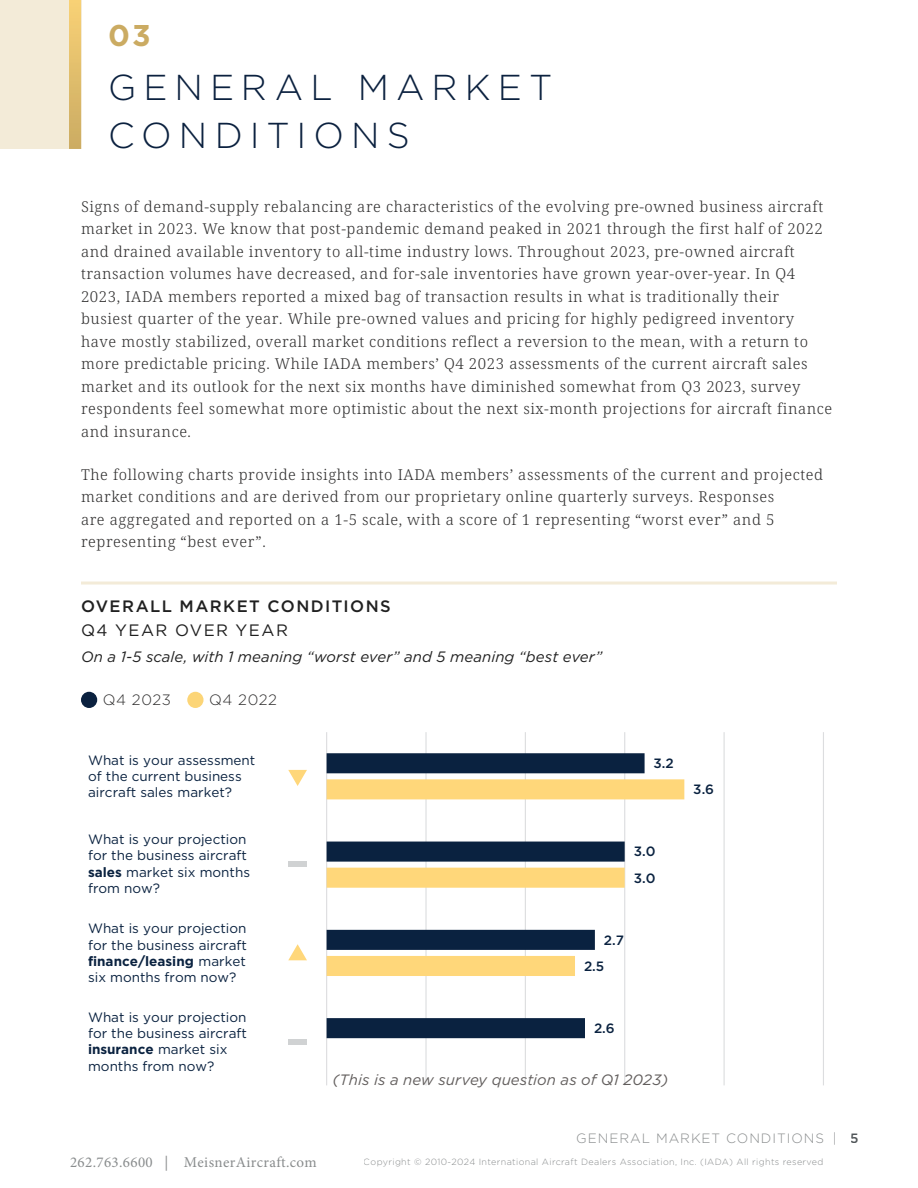
<style>
.page{position:relative;width:918px;height:1188px;background:#fff}
.page>*{position:absolute;margin:0;border:0;box-sizing:border-box;transform-origin:0 0}
.main_title{font:300 36px/48px "Gotham";letter-spacing:.2em;color:#0b213f}
.t1{font:500 30px "Gotham";color:#231f20}
.Section_Number{font:700 30px "Gotham";color:#cbab62}
.subhead_1_hat{font:500 16.5px "Gotham";letter-spacing:.085em;color:#202020}
.subhead_1_hat-sub{font:16.5px "Gotham";letter-spacing:.085em;color:#202020}
.body{font:300 15px/22.5px "Noto Serif";letter-spacing:.04em;color:#302f2f}
.subhead_3{font:italic 15px "Gotham";letter-spacing:.005em;color:#202020}
.subhead_3-2{font:italic 15px "Gotham";letter-spacing:.005em;color:#625e5d}
.t2{font:15px "Minion Pro";letter-spacing:.025em;color:#898c8d}
.body_key{font:300 15px "Gotham";letter-spacing:.04em;color:#302f2f}
.t3{font:13.5px/16.2px "Gotham";color:#0a2240}
.t4{font:300 13.5px "Gotham";letter-spacing:.07em;color:#898c8d}
.t5{font:500 13.5px "Gotham";color:#0a2240}
.t6{font:500 13.5px "Gotham";color:#52575a}
.t7{font:300 9px "Gotham";letter-spacing:.04em;color:#898c8d}
.s1{font-weight:700}
</style>
<div class="page">
<hr style="left:81px;top:582px;width:756px;height:3px;background:#f3ebd8">
<div style="left:81px;top:692px;width:16px;height:16px;background:#0b213f;border-radius:50%"></div>
<div style="left:187px;top:692px;width:17px;height:16px;background:#fcd577;border-radius:50%"></div>
<hr style="left:326px;top:732px;width:1px;height:353px;background:#dcdddf">
<hr style="left:425px;top:732px;width:2px;height:353px;background:#dcdddf">
<hr style="left:525px;top:732px;width:1px;height:353px;background:#dcdddf">
<hr style="left:624px;top:732px;width:1px;height:353px;background:#dcdddf">
<hr style="left:724px;top:732px;width:1px;height:353px;background:#dcdddf">
<hr style="left:823px;top:732px;width:1px;height:353px;background:#dcdddf">
<svg style="left:327px;top:753px;width:318px;height:285px"></svg>
<svg style="left:327px;top:779px;width:357px;height:197px"></svg>
<svg style="left:288px;top:770px;width:19px;height:16px"></svg>
<svg style="left:288px;top:944px;width:19px;height:16px"></svg>
<div style="left:288px;top:1039px;width:19px;height:5px;background:#d0d2d3"></div>
<div style="left:288px;top:861px;width:19px;height:6px;background:#d0d2d3"></div>
<div style="left:0;top:0;width:81px;height:149px;background:#f3ebd8"></div>
<svg style="left:69px;top:0;width:12px;height:149px;background:#e1be6c"></svg>
<p class="Section_Number" style="left:108px;top:15px;width:44px">03</p>
<h1 class="main_title" style="left:108px;top:62px;width:446px">GENERAL MARKET<br>CONDITIONS</h1>
<p class="body" style="left:81px;top:196px;width:753px">Signs of demand-supply rebalancing are characteristics of the evolving pre-owned business aircraft market in 2023. We know that post-pandemic demand peaked in 2021 through the first half of 2022 and drained available inventory to all-time industry lows. Throughout 2023, pre-owned aircraft transaction volumes have decreased, and for-sale inventories have grown year-over-year. In Q4<br>2023, IADA members reported a mixed bag of transaction results in what is traditionally their busiest quarter of the year. While pre-owned values and pricing for highly pedigreed inventory have mostly stabilized, overall market conditions reflect a reversion to the mean, with a return to more predictable pricing. While IADA members’ Q4 2023 assessments of the current aircraft sales market and its outlook for the next six months have diminished somewhat from Q3 2023, survey respondents feel somewhat more optimistic about the next six-month projections for aircraft finance and insurance.</p>
<p class="body" style="left:81px;top:463px;width:744px">The following charts provide insights into IADA members’ assessments of the current and projected market conditions and are derived from our proprietary online quarterly surveys. Responses<br>are aggregated and reported on a 1-5 scale, with a score of 1 representing “worst ever” and 5 representing “best ever”.</p>
<p class="t1" style="left:92px;top:322px;width:502px">OVERALL MARKET CONDITIONS</p>
<h3 class="subhead_1_hat" style="left:81px;top:595px;width:311px">OVERALL MARKET CONDITIONS</h3>
<h3 class="subhead_1_hat-sub" style="left:81px;top:619px;width:208px">Q4 YEAR OVER YEAR</h3>
<p class="subhead_3" style="left:81px;top:647px;width:523px">On a 1-5 scale, with 1 meaning “worst ever” and 5 meaning “best ever”</p>
<p class="body_key" style="left:103px;top:690px;width:70px">Q4 2023</p>
<p class="body_key" style="left:209px;top:690px;width:69px">Q4 2022</p>
<p class="t3" style="left:88px;top:752px;width:169px">What is your assessment of the current business aircraft sales market?</p>
<p class="t3" style="left:88px;top:831px;width:163px">What is your projection for the business aircraft <span class="s1">sales</span> market six months from now?</p>
<p class="t3" style="left:88px;top:920px;width:160px;text-align:justify">What is your projection for the business aircraft <span class="s1">finance/leasing</span> market six months from now?</p>
<p class="t3" style="left:88px;top:1009px;width:160px">What is your projection for the business aircraft <span class="s1">insurance</span> market six months from now?</p>
<p class="t5" style="left:654px;top:755px;width:22px">3.2</p>
<p class="t5" style="left:693px;top:781px;width:22px">3.6</p>
<p class="t5" style="left:634px;top:843px;width:23px">3.0</p>
<p class="t5" style="left:634px;top:869px;width:23px">3.0</p>
<p class="t5" style="left:604px;top:931px;width:22px">2.7</p>
<p class="t5" style="left:584px;top:957px;width:22px">2.5</p>
<p class="t5" style="left:594px;top:1019px;width:22px">2.6</p>
<p class="subhead_3-2" style="left:332px;top:1070px;width:337px">(This is a new survey question as of Q1 2023)</p>
<p class="t2" style="left:70px;top:1152px;width:248px">262.763.6600 | MeisnerAircraft.com</p>
<p class="t4" style="left:576px;top:1129px;width:262px">GENERAL MARKET CONDITIONS |</p>
<p class="t7" style="left:364px;top:1156px;width:461px">Copyright © 2010-2024 International Aircraft Dealers Association, Inc. (IADA) All rights reserved</p>
<p class="t6" style="left:851px;top:1129px;width:10px">5</p>
</div>
